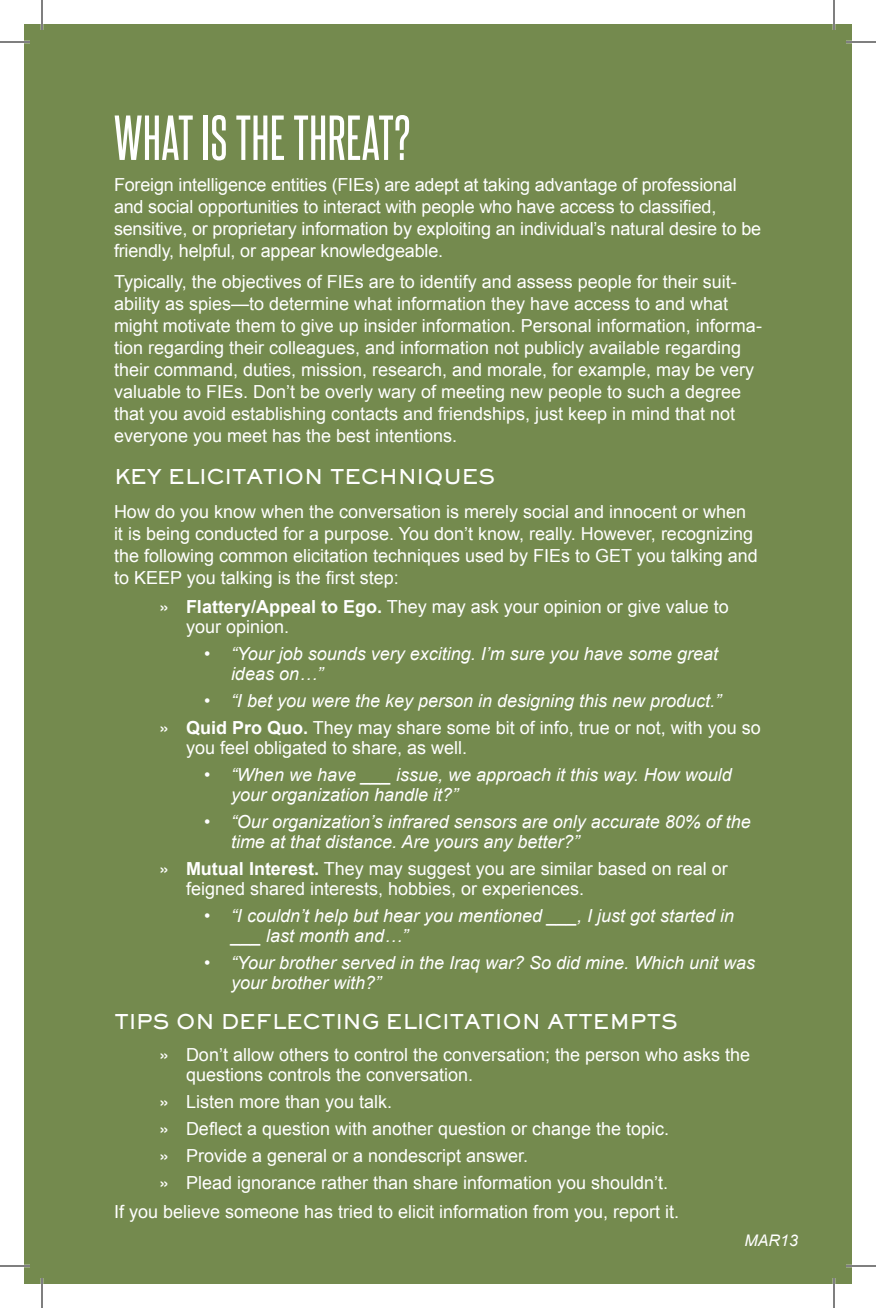
<style>
.page{position:relative;width:876px;height:1308px;background:#fff}
.page>*{position:absolute;margin:0;border:0;box-sizing:border-box;transform-origin:0 0}
.Intro_-_divider_copy{font:54px "Steelfish Rg";letter-spacing:.01em;color:#fff}
.video_-_notes{font:20px "AT Sackers Heavy Gothic";letter-spacing:-.025em;color:#fff}
.body_-_text{font:18px/22px "Arial";color:#fff}
.t1{font:italic 18px/20px "Arial";color:#fff}
.t2{font:italic 16px "Arial";color:#fff}
.s1{font-family:"Helvetica"}
.s2{font-weight:700}
</style>
<div class="page">
<div style="left:24px;top:24px;width:828px;height:1260px;background:#748a4e"></div>
<hr style="left:0;top:41px;width:30px;height:2px;background:#fff">
<hr style="left:846px;top:41px;width:30px;height:2px;background:#fff">
<hr style="left:0;top:1265px;width:30px;height:2px;background:#fff">
<hr style="left:846px;top:1265px;width:30px;height:2px;background:#fff">
<hr style="left:41px;top:0;width:2px;height:30px;background:#fff">
<hr style="left:41px;top:1278px;width:2px;height:30px;background:#fff">
<hr style="left:833px;top:0;width:2px;height:30px;background:#fff">
<hr style="left:833px;top:1278px;width:2px;height:30px;background:#fff">
<hr style="left:0;top:42px;width:30px;height:1px;background:#000">
<hr style="left:846px;top:42px;width:30px;height:1px;background:#000">
<hr style="left:0;top:1266px;width:30px;height:1px;background:#000">
<hr style="left:846px;top:1266px;width:30px;height:1px;background:#000">
<hr style="left:42px;top:0;width:1px;height:30px;background:#000">
<hr style="left:42px;top:1278px;width:1px;height:30px;background:#000">
<hr style="left:834px;top:0;width:1px;height:30px;background:#000">
<hr style="left:834px;top:1278px;width:1px;height:30px;background:#000">
<p class="Intro_-_divider_copy" style="left:114px;top:105px;width:298px">WHAT IS THE THREAT?</p>
<p class="body_-_text" style="left:114px;top:174px;width:649px">Foreign intelligence entities (FIEs) are adept at taking advantage of professional and social opportunities to interact with people who have access to classified, sensitive, or proprietary information by exploiting an individual’s natural desire to be friendly, helpful, or appear knowledgeable.</p>
<p class="body_-_text" style="left:114px;top:271px;width:649px">Typically, the objectives of FIEs are to identify and assess people for their suit&shy;ability as spies—to determine what information they have access to and what might motivate them to give up insider information. Personal information, informa&shy;tion regarding their colleagues, and information not publicly available regarding their command, duties, mission, research, and morale, for example, may be very valuable to FIEs. Don’t be overly wary of meeting new people to such a degree that you avoid establishing contacts and friendships, just keep in mind that not everyone you meet has the best intentions.</p>
<p class="video_-_notes" style="left:114px;top:463px;width:383px">KEY ELICITATION TECHNIQUES</p>
<p class="body_-_text" style="left:114px;top:501px;width:646px">How do you know when the conversation is merely social and innocent or when it is being conducted for a purpose. You don’t know, really. However, recognizing the following common elicitation techniques used by FIEs to GET you talking and to KEEP you talking is the first step:</p>
<p class="body_-_text" style="left:186px;top:597px;width:544px;line-height:20px;text-indent:-27px"><span class="s1">»</span> <span class="s2">Flattery/Appeal to Ego.</span> They may ask your opinion or give value to your opinion.</p>
<p class="t1" style="left:231px;top:644px;width:489px;text-indent:-27px">• “Your job sounds very exciting. I’m sure you have some great ideas on…”</p>
<p class="t1" style="left:204px;top:691px;width:519px">• “I bet you were the key person in designing this new product.”</p>
<p class="body_-_text" style="left:186px;top:718px;width:576px;line-height:20px;text-indent:-27px"><span class="s1">»</span> <span class="s2">Quid Pro Quo.</span> They may share some bit of info, true or not, with you so you feel obligated to share, as well.</p>
<p class="t1" style="left:231px;top:765px;width:502px;text-indent:-27px">• “When we have ___ issue, we approach it this way. How would your organization handle it?”</p>
<p class="t1" style="left:231px;top:812px;width:521px;text-indent:-27px">• “Our organization’s infrared sensors are only accurate 80% of the time at that distance. Are yours any better?”</p>
<p class="body_-_text" style="left:186px;top:859px;width:543px;line-height:20px;text-indent:-27px"><span class="s1">»</span> <span class="s2">Mutual Interest.</span> They may suggest you are similar based on real or feigned shared interests, hobbies, or experiences.</p>
<p class="t1" style="left:231px;top:906px;width:505px;text-indent:-27px">• “I couldn’t help but hear you mentioned ___, I just got started in ___ last month and…”</p>
<p class="t1" style="left:231px;top:953px;width:526px;text-indent:-27px">• “Your brother served in the Iraq war? So did mine. Which unit was your brother with?”</p>
<p class="video_-_notes" style="left:114px;top:1008px;width:565px">TIPS ON DEFLECTING ELICITATION ATTEMPTS</p>
<p class="body_-_text" style="left:186px;top:1045px;width:566px;line-height:20px;text-indent:-27px"><span class="s1">»</span> Don’t allow others to control the conversation; the person who asks the questions controls the conversation.</p>
<p class="body_-_text" style="left:159px;top:1091px;width:235px"><span class="s1">»</span> Listen more than you talk.</p>
<p class="body_-_text" style="left:159px;top:1118px;width:512px"><span class="s1">»</span> Deflect a question with another question or change the topic.</p>
<p class="body_-_text" style="left:159px;top:1145px;width:371px"><span class="s1">»</span> Provide a general or a nondescript answer.</p>
<p class="body_-_text" style="left:159px;top:1172px;width:511px"><span class="s1">»</span> Plead ignorance rather than share information you shouldn’t.</p>
<p class="body_-_text" style="left:114px;top:1201px;width:567px">If you believe someone has tried to elicit information from you, report it.</p>
<p class="t2" style="left:745px;top:1230px;width:55px">MAR13</p>
</div>
